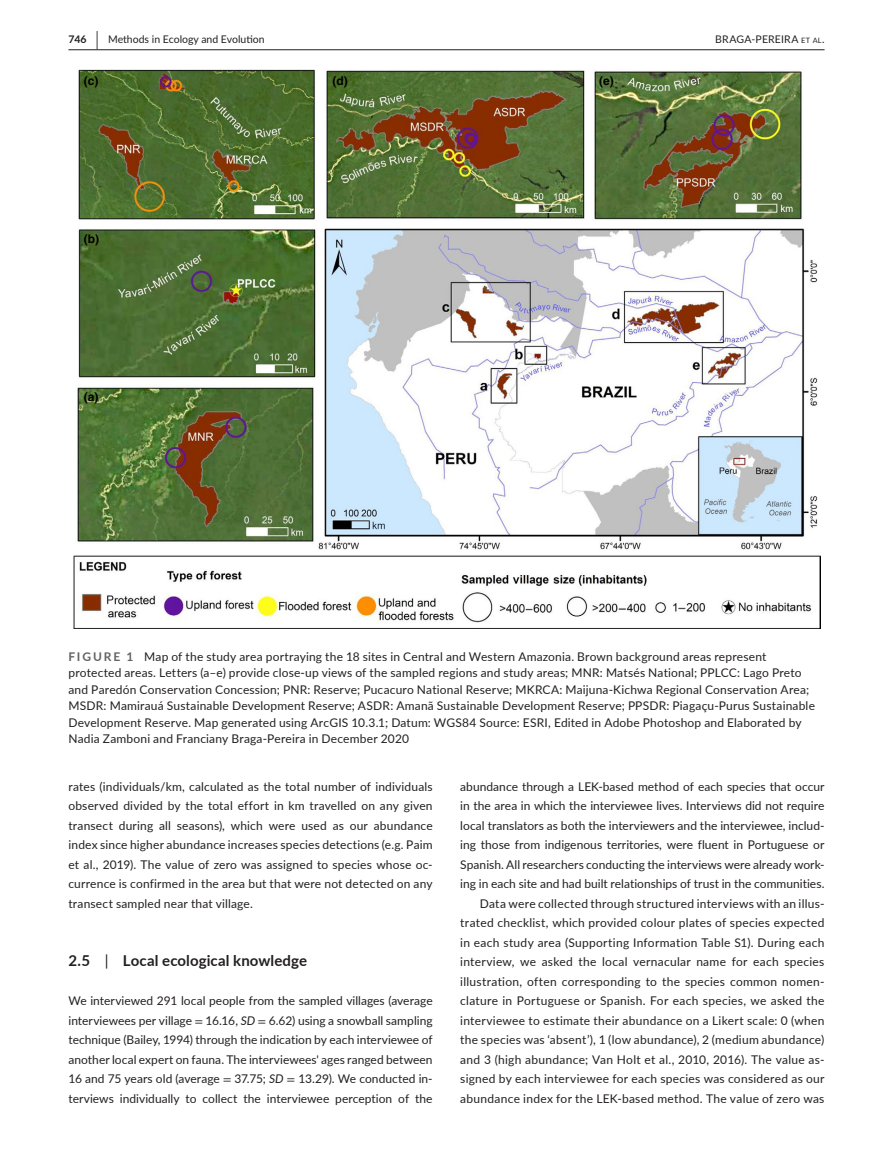
<style>
.page{position:relative;width:893px;height:1174px;background:#fff}
.page>*{position:absolute;margin:0;border:0;box-sizing:border-box;transform-origin:0 0}
.t1{font:700 15px "Lato";letter-spacing:.01em;color:#231f20}
.t2{font:12px/19.5px "Lato";letter-spacing:.015em;color:#231f20;text-align:justify}
.t3{font:700 12px "Helvetica";color:#000}
.t4{font:10.5px "Lato";color:#231f20}
.t5{font:10.5px "Lato";letter-spacing:.02em;color:#231f20}
.t6{font:700 10.5px "Lato";color:#231f20}
.s1{font-size:19.5px}
.s2{font-size:7.35px}
.s3{font-weight:700;color:#636366}
.s4{font-weight:400}
.s5{font-family:"STIX"}
.s6{font-style:italic}
</style>
<div class="page">
<hr style="left:68px;top:49px;width:756px;height:1px;background:#231f20">
<img style="left:73px;top:69px;width:748px;height:559px">
<p class="t6" style="left:68px;top:31px;width:31px">746 <span class="s1">|</span></p>
<p class="t4" style="left:108px;top:31px;width:158px">Methods in Ecology and Evolu on</p>
<p class="t5" style="left:715px;top:31px;width:111px">BRAGA-PEREIRA <span class="s2">et al</span>.</p>
<p class="t3" style="left:84px;top:73px;width:16px">(c)</p>
<p class="t3" style="left:332px;top:73px;width:17px">(d)</p>
<p class="t3" style="left:599px;top:73px;width:16px">(e)</p>
<p class="t3" style="left:84px;top:231px;width:17px">(b)</p>
<p class="t3" style="left:84px;top:389px;width:16px">(a)</p>
<p class="t2" style="left:68px;top:647px;width:748px;line-height:16.5px;text-align:left"><span class="s3">FIGURE 1</span> Map of the study area portraying the 18 sites in Central and Western Amazonia. Brown background areas represent protected areas. Letters (a–e) provide close-up views of the sampled regions and study areas; MNR: Matsés National; PPLCC: Lago Preto and Paredón Conservation Concession; PNR: Reserve; Pucacuro National Reserve; MKRCA: Maijuna-Kichwa Regional Conservation Area; MSDR: Mamirauá Sustainable Development Reserve; ASDR: Amanã Sustainable Development Reserve; PPSDR: Piagaçu-Purus Sustainable Development Reserve. Map generated using ArcGIS 10.3.1; Datum: WGS84 Source: ESRI, Edited in Adobe Photoshop and Elaborated by Nadia Zamboni and Franciany Braga-Pereira in December 2020</p>
<p class="t2" style="left:68px;top:776px;width:366px">rates (individuals/km, calculated as the total number of individuals observed divided by the total effort in km travelled on any given transect during all seasons), which were used as our abundance index since higher abundance increases species detections (e.g. Paim et al., 2019). The value of zero was assigned to species whose oc&shy;currence is confirmed in the area but that were not detected on any transect sampled near that village.</p>
<p class="t1" style="left:68px;top:950px;width:240px">2.5 <span class="s4">|</span> Local ecological knowledge</p>
<p class="t2" style="left:68px;top:990px;width:366px">We interviewed 291 local people from the sampled villages (average interviewees per village <span class="s5">=</span> 16.16, <span class="s6">SD</span> <span class="s5">=</span> 6.62) using a snowball sampling technique (Bailey, 1994) through the indication by each interviewee of another local expert on fauna. The interviewees' ages ranged between 16 and 75 years old (average <span class="s5">=</span> 37.75; <span class="s6">SD</span> <span class="s5">=</span> 13.29). We conducted in&shy;terviews individually to collect the interviewee perception of the</p>
<p class="t2" style="left:460px;top:776px;width:366px;text-align:right">abundance through a LEK-based method of each species that occur in the area in which the interviewee lives. Interviews did not require local translators as both the interviewers and the interviewee, includ&shy;ing those from indigenous territories, were fluent in Portuguese or Spanish. All researchers conducting the interviews were already work&shy;ing in each site and had built relationships of trust in the communities.<br>Data were collected through structured interviews with an illus&shy;trated checklist, which provided colour plates of species expected in each study area (Supporting Information Table S1). During each interview, we asked the local vernacular name for each species illustration, often corresponding to the species common nomen&shy;clature in Portuguese or Spanish. For each species, we asked the interviewee to estimate their abundance on a Likert scale: 0 (when the species was ‘absent’), 1 (low abundance), 2 (medium abundance) and 3 (high abundance; Van Holt et al., 2010, 2016). The value as&shy;signed by each interviewee for each species was considered as our abundance index for the LEK-based method. The value of zero was</p>
</div>
